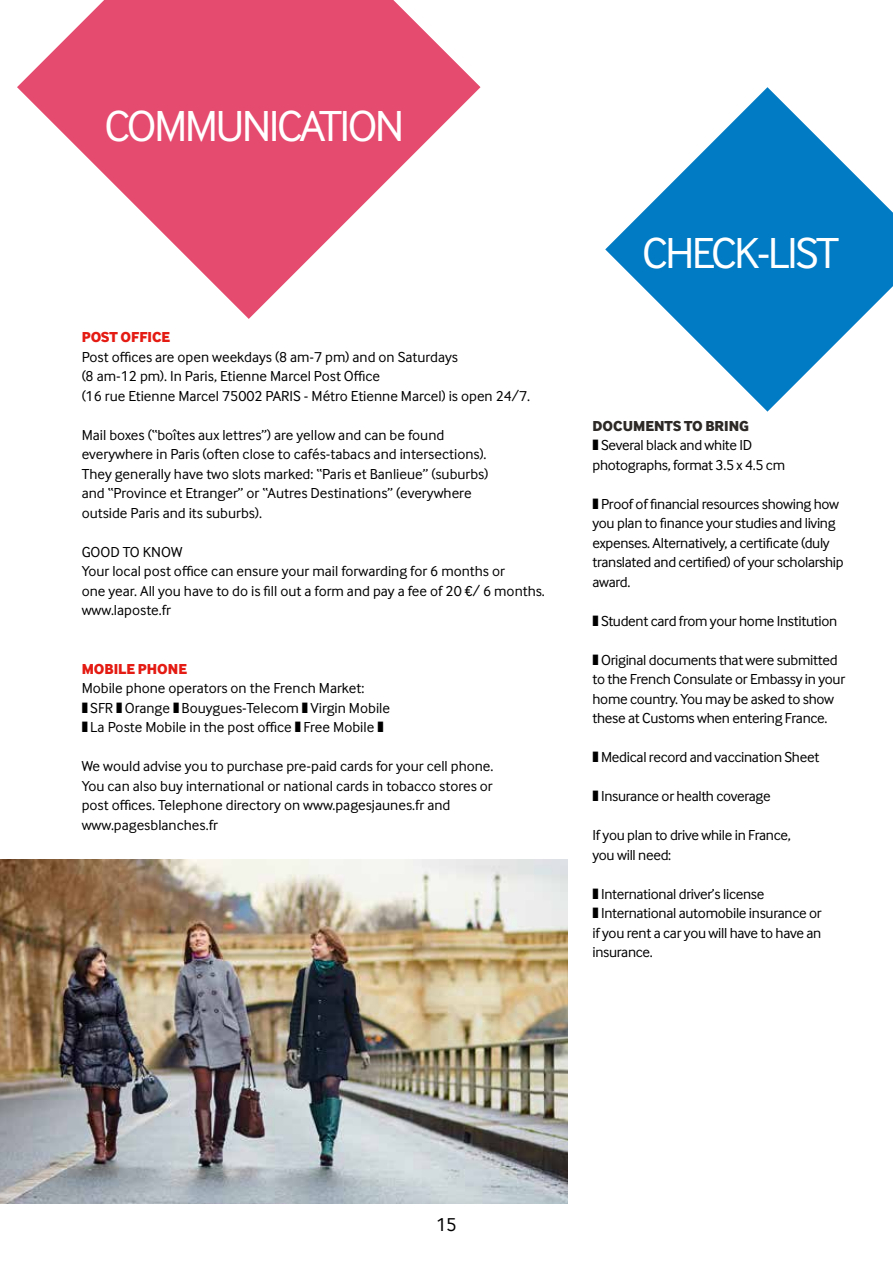
<style>
.page{position:relative;width:893px;height:1263px;background:#fff}
.page>*{position:absolute;margin:0;border:0;box-sizing:border-box;transform-origin:0 0}
.t1{font:45px "Inter Face";letter-spacing:-.06em;color:#fff}
.t2{font:19.5px "Inter Face";color:#000}
.t3{font:15px/19.5px "Inter Face";letter-spacing:-.005em;color:#000}
.t4{font:800 15px "Inter Face";color:#e41b13}
.t5{font:800 15px "Inter Face";color:#2c2926}
</style>
<div class="page">
<svg style="left:605px;top:87px;width:288px;height:325px;fill:#007bc4"></svg>
<svg style="left:17px;top:0;width:463px;height:319px;fill:#e54b6f"></svg>
<img style="left:0;top:859px;width:568px;height:344px">
<h1 class="t1" style="left:105px;top:100px;width:301px">COMMUNICATION</h1>
<p class="t4" style="left:82px;top:328px;width:90px">POST OFFICE</p>
<p class="t3" style="left:82px;top:347px;width:450px">Post offices are open weekdays (8 am-7 pm) and on Saturdays<br>(8 am-12 pm). In Paris, Etienne Marcel Post Office<br>(16 rue Etienne Marcel 75002 PARIS - Métro Etienne Marcel) is open 24/7.</p>
<p class="t3" style="left:82px;top:425px;width:408px">Mail boxes (“boîtes aux lettres”) are yellow and can be found everywhere in Paris (often close to cafés-tabacs and intersections).<br>They generally have two slots marked: “Paris et Banlieue” (suburbs) and “Province et Etranger” or “Autres Destinations” (everywhere outside Paris and its suburbs).</p>
<p class="t3" style="left:82px;top:542px;width:465px">GOOD TO KNOW<br>Your local post office can ensure your mail forwarding for 6 months or<br>one year. All you have to do is fill out a form and pay a fee of 20 €/ 6 months. www.laposte.fr</p>
<p class="t4" style="left:82px;top:660px;width:107px">MOBILE PHONE</p>
<p class="t3" style="left:90px;top:678px;width:301px;text-indent:-9px">Mobile phone operators on the French Market:<br>SFR Orange Bouygues-Telecom Virgin Mobile<br>La Poste Mobile in the post office Free Mobile</p>
<p class="t3" style="left:82px;top:756px;width:413px">We would advise you to purchase pre-paid cards for your cell phone.<br>You can also buy international or national cards in tobacco stores or post offices. Telephone directory on www.pagesjaunes.fr and www.pagesblanches.fr</p>
<h1 class="t1" style="left:642px;top:228px;width:198px">CHECK-LIST</h1>
<p class="t5" style="left:592px;top:417px;width:158px">DOCUMENTS TO BRING</p>
<p class="t3" style="left:592px;top:436px;width:194px;text-indent:9px">Several black and white ID photographs, format 3.5 x 4.5 cm</p>
<p class="t3" style="left:592px;top:494px;width:253px;text-indent:9px">Proof of financial resources showing how you plan to finance your studies and living expenses. Alternatively, a certificate (duly translated and certified) of your scholarship award.</p>
<p class="t3" style="left:601px;top:611px;width:238px">Student card from your home Institution</p>
<p class="t3" style="left:592px;top:650px;width:254px;text-indent:9px">Original documents that were submitted to the French Consulate or Embassy in your home country. You may be asked to show these at Customs when entering France.</p>
<p class="t3" style="left:601px;top:748px;width:220px">Medical record and vaccination Sheet</p>
<p class="t3" style="left:601px;top:787px;width:171px">Insurance or health coverage</p>
<p class="t3" style="left:592px;top:826px;width:200px">If you plan to drive while in France, you will need:</p>
<p class="t3" style="left:601px;top:884px;width:165px">International driver’s license</p>
<p class="t3" style="left:601px;top:904px;width:222px">International automobile insurance or</p>
<p class="t3" style="left:592px;top:923px;width:230px">if you rent a car you will have to have an</p>
<p class="t3" style="left:592px;top:943px;width:62px">insurance.</p>
<h2 class="t2" style="left:436px;top:1214px;width:22px">15</h2>
</div>
